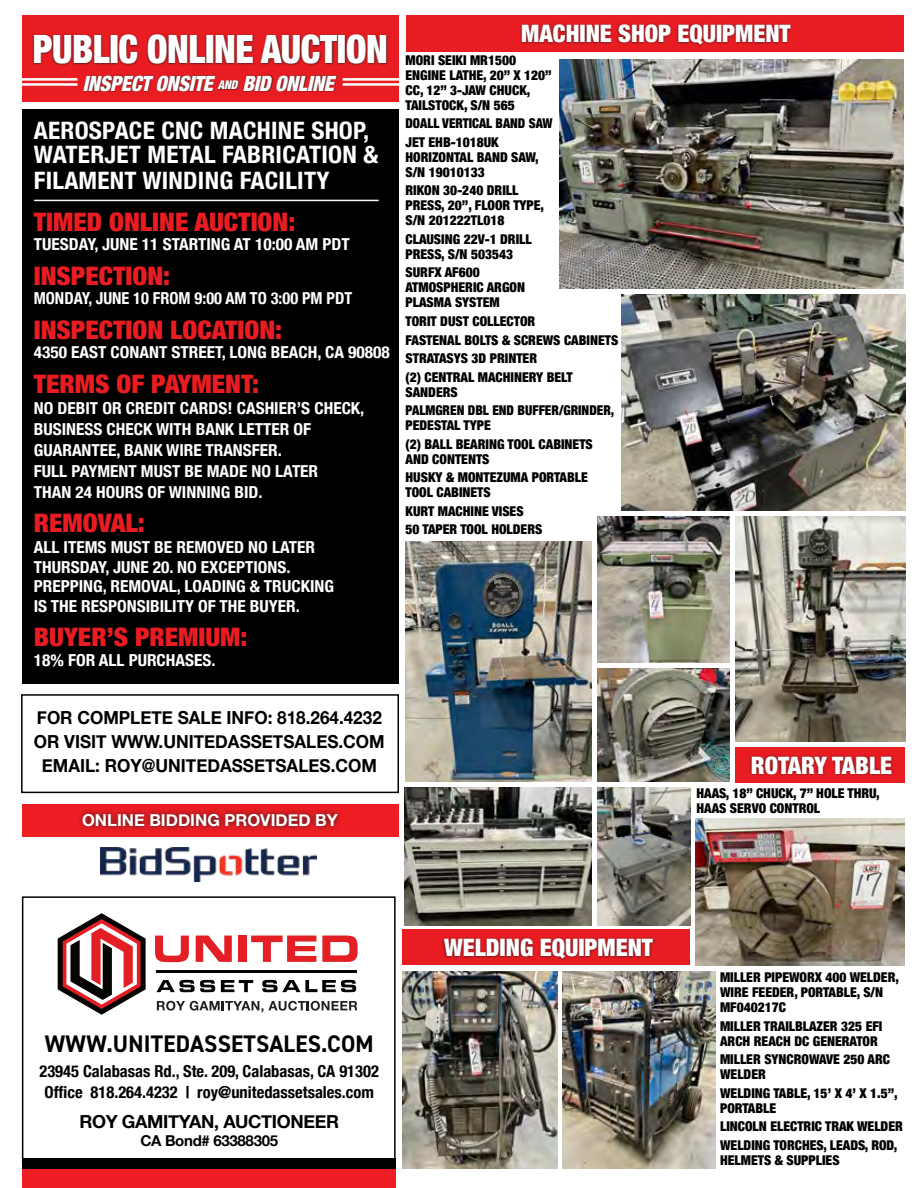
<style>
.page{position:relative;width:918px;height:1188px;background:#fff}
.page>*{position:absolute;margin:0;border:0;box-sizing:border-box;transform-origin:0 0}
.t1{font:900 condensed 39px "Helvetica Neue";letter-spacing:-.01em;color:#fff;scale:.94 1}
.t2{font:900 condensed 25.5px "Helvetica Neue";color:#e91c22;scale:1.05 1}
.t3{font:700 condensed 24px/24.8px "Helvetica Neue";letter-spacing:.01em;color:#fff;scale:1.05 1}
.t4{font:900 condensed 24px "Helvetica Neue";color:#fff}
.t5{font:700 24px "DIN2014";letter-spacing:.01em;color:#000;scale:.96 1}
.t6{font:italic 900 condensed 21px "Helvetica Neue";color:#fff;scale:.96 1}
.t7{font:700 18px/24px "Helvetica Neue";color:#000;text-align:center;scale:.95 1}
.t8{font:700 18px "Helvetica Neue";letter-spacing:-.02em;color:#000}
.t9{font:700 condensed 16.5px/21px "Helvetica Neue";color:#fff;scale:1.05 1}
.t10{font:700 condensed 16.5px/21px "Helvetica Neue";color:#000;text-align:center}
.t11{font:700 condensed 16.5px "Helvetica Neue";color:#fff}
.t12{font:700 16.5px "Helvetica Neue";color:#fff}
.t13{font:700 15px "Helvetica Neue";letter-spacing:-.02em;color:#000}
.t14{font:900 condensed 13.5px/15px "Helvetica Neue";color:#000}
.t15{font:900 condensed 13.5px/18.5px "Helvetica Neue";color:#000;scale:.96 1}
.s1{font-size:12px}
</style>
<div class="page">
<img style="left:559px;top:59px;width:345px;height:229px">
<img style="left:622px;top:295px;width:283px;height:216px">
<img style="left:598px;top:517px;width:131px;height:145px">
<img style="left:598px;top:669px;width:131px;height:113px">
<img style="left:735px;top:517px;width:170px;height:224px">
<img style="left:404px;top:787px;width:188px;height:138px">
<img style="left:598px;top:787px;width:92px;height:138px">
<img style="left:402px;top:971px;width:155px;height:197px">
<img style="left:563px;top:971px;width:153px;height:197px">
<div style="left:22px;top:1168px;width:374px;height:20px;background:#ee1d23"></div>
<svg style="left:155px;top:936px;width:34px;height:26px"></svg>
<svg style="left:196px;top:936px;width:36px;height:26px"></svg>
<div style="left:239px;top:936px;width:8px;height:26px;background:#e31e24"></div>
<svg style="left:251px;top:936px;width:65px;height:26px"></svg>
<svg style="left:322px;top:936px;width:36px;height:26px"></svg>
<svg style="left:156px;top:980px;width:59px;height:12px"></svg>
<svg style="left:221px;top:980px;width:32px;height:12px"></svg>
<svg style="left:262px;top:980px;width:94px;height:12px"></svg>
<hr style="left:156px;top:970px;width:201px;height:3px;background:#040503">
<svg style="left:58px;top:913px;width:88px;height:102px"></svg>
<svg style="left:157px;top:1001px;width:200px;height:12px"></svg>
<div style="left:22px;top:896px;width:374px;height:268px;border:2px solid #000"></div>
<div style="left:22px;top:15px;width:376px;height:87px;background:#e91c22"></div>
<svg style="left:32px;top:33px;width:357px;height:33px"></svg>
<svg style="left:83px;top:75px;width:255px;height:17px"></svg>
<hr style="left:20px;top:78px;width:57px;height:3px;background:#fff">
<hr style="left:20px;top:83px;width:57px;height:3px;background:#fff">
<hr style="left:343px;top:78px;width:57px;height:3px;background:#fff">
<hr style="left:343px;top:83px;width:57px;height:3px;background:#fff">
<div style="left:22px;top:1158px;width:374px;height:11px;background:#000"></div>
<div style="left:22px;top:804px;width:377px;height:33px;background:#ee1d23"></div>
<div style="left:77px;top:808px;width:267px;height:24px;background:#231f20;opacity:.87"></div>
<div style="left:22px;top:110px;width:376px;height:574px;background:#000"></div>
<img style="left:100px;top:847px;width:217px;height:35px">
<hr style="left:34px;top:200px;width:345px;height:1px;background:#fafafa">
<div style="left:21px;top:694px;width:378px;height:99px;border:2px solid #000"></div>
<div style="left:406px;top:15px;width:498px;height:37px;background:#e91c22"></div>
<div style="left:519px;top:22px;width:275px;height:26px;background:#231f20;opacity:.75"></div>
<div style="left:402px;top:929px;width:288px;height:36px;background:#e91c22"></div>
<div style="left:441px;top:936px;width:215px;height:26px;background:#231f20;opacity:.75"></div>
<div style="left:735px;top:747px;width:170px;height:36px;background:#e91c22"></div>
<div style="left:749px;top:754px;width:145px;height:22px;background:#231f20;opacity:.75"></div>
<img style="left:696px;top:819px;width:209px;height:147px">
<img style="left:406px;top:541px;width:186px;height:241px">
<h1 class="t1" style="left:33px;top:17px;width:379px">PUBLIC ONLINE AUCTION</h1>
<h3 class="t6" style="left:83px;top:66px;width:270px">INSPECTONSITE<span class="s1">AND</span> BIDONLINE</h3>
<h3 class="t3" style="left:34px;top:117px;width:330px">AEROSPACE CNC MACHINE SHOP,<br>WATERJET METAL FABRICATION &amp;<br>FILAMENT WINDING FACILITY</h3>
<h2 class="t2" style="left:34px;top:201px;width:251px">TIMED ONLINE AUCTION:</h2>
<p class="t9" style="left:34px;top:233px;width:303px">TUESDAY, JUNE 11 STARTING AT 10:00 AM PDT</p>
<h2 class="t2" style="left:34px;top:255px;width:131px">INSPECTION:</h2>
<p class="t11" style="left:34px;top:285px;width:320px">MONDAY, JUNE 10 FROM 9:00 AM TO 3:00 PM PDT</p>
<h2 class="t2" style="left:34px;top:309px;width:238px">INSPECTION LOCATION:</h2>
<p class="t9" style="left:34px;top:341px;width:341px">4350 EAST CONANT STREET, LONG BEACH, CA 90808</p>
<h2 class="t2" style="left:34px;top:363px;width:216px">TERMS OF PAYMENT:</h2>
<p class="t9" style="left:34px;top:396px;width:316px">NO DEBIT OR CREDIT CARDS! CASHIER’S CHECK, BUSINESS CHECK WITH BANK LETTER OF GUARANTEE, BANK WIRE TRANSFER.<br>FULL PAYMENT MUST BE MADE NO LATER<br>THAN 24 HOURS OF WINNING BID.</p>
<h2 class="t2" style="left:34px;top:502px;width:107px">REMOVAL:</h2>
<p class="t9" style="left:34px;top:536px;width:287px;line-height:19.5px">ALL ITEMS MUST BE REMOVED NO LATER THURSDAY, JUNE 20. NO EXCEPTIONS.<br>PREPPING, REMOVAL, LOADING &amp; TRUCKING IS THE RESPONSIBILITY OF THE BUYER.</p>
<h2 class="t2" style="left:34px;top:616px;width:205px">BUYER’S PREMIUM:</h2>
<p class="t9" style="left:34px;top:648px;width:175px">18% FOR ALL PURCHASES.</p>
<h3 class="t4" style="left:521px;top:14px;width:271px">MACHINE SHOP EQUIPMENT</h3>
<p class="t14" style="left:406px;top:52px;width:148px">MORI SEIKI MR1500<br>ENGINE LATHE, 20” X 120”<br>CC, 12” 3-JAW CHUCK,<br>TAILSTOCK, S/N 565</p>
<p class="t15" style="left:406px;top:113px;width:155px">DOALL VERTICAL BAND SAW<br>JET EHB-1018UK</p>
<p class="t14" style="left:406px;top:149px;width:135px">HORIZONTAL BAND SAW,<br>S/N 19010133</p>
<p class="t14" style="left:406px;top:182px;width:140px">RIKON 30-240 DRILL<br>PRESS, 20”, FLOOR TYPE,<br>S/N 201222TL018</p>
<p class="t14" style="left:406px;top:231px;width:128px">CLAUSING 22V-1 DRILL<br>PRESS, S/N 503543</p>
<p class="t14" style="left:406px;top:264px;width:121px">SURFX AF600<br>ATMOSPHERIC ARGON<br>PLASMA SYSTEM</p>
<p class="t14" style="left:406px;top:311px;width:214px;line-height:18.5px">TORIT DUST COLLECTOR<br>FASTENAL BOLTS &amp; SCREWS CABINETS<br>STRATASYS 3D PRINTER<br>(2) CENTRAL MACHINERY BELT</p>
<p class="t14" style="left:406px;top:382px;width:210px;line-height:18.6px">SANDERS<br>PALMGREN DBL END BUFFER/GRINDER,</p>
<p class="t14" style="left:406px;top:415px;width:189px;line-height:18.5px">PEDESTAL TYPE<br>(2) BALL BEARING TOOL CABINETS</p>
<p class="t14" style="left:406px;top:449px;width:184px;line-height:18.5px">AND CONTENTS<br>HUSKY &amp; MONTEZUMA PORTABLE</p>
<p class="t14" style="left:406px;top:482px;width:138px;line-height:18.5px">TOOL CABINETS<br>KURT MACHINE VISES<br>50 TAPER TOOL HOLDERS</p>
<h3 class="t7" style="left:34px;top:706px;width:371px">FOR COMPLETE SALE INFO: 818.264.4232<br>OR VISIT WWW.UNITEDASSETSALES.COM<br>EMAIL: ROY@UNITEDASSETSALES.COM</h3>
<p class="t12" style="left:82px;top:807px;width:257px">ONLINE BIDDING PROVIDED BY</p>
<h3 class="t4" style="left:751px;top:746px;width:143px">ROTARY TABLE</h3>
<p class="t14" style="left:696px;top:785px;width:185px">HAAS, 18” CHUCK, 7” HOLE THRU,<br>HAAS SERVO CONTROL</p>
<h3 class="t5" style="left:45px;top:1028px;width:344px">WWW.UNITEDASSETSALES.COM</h3>
<p class="t10" style="left:39px;top:1059px;width:341px">23945 Calabasas Rd., Ste. 209, Calabasas, CA 91302<br>Office 818.264.4232 | roy@unitedassetsales.com</p>
<h3 class="t8" style="left:79px;top:1107px;width:261px">ROY GAMITYAN, AUCTIONEER</h3>
<p class="t13" style="left:140px;top:1129px;width:139px">CA Bond# 63388305</p>
<h3 class="t4" style="left:444px;top:928px;width:210px">WELDING EQUIPMENT</h3>
<p class="t14" style="left:720px;top:969px;width:180px">MILLER PIPEWORX 400 WELDER,<br>WIRE FEEDER, PORTABLE, S/N<br>MF040217C</p>
<p class="t14" style="left:720px;top:1018px;width:164px">MILLER TRAILBLAZER 325 EFI<br>ARCH REACH DC GENERATOR</p>
<p class="t14" style="left:720px;top:1051px;width:172px">MILLER SYNCROWAVE 250 ARC<br>WELDER</p>
<p class="t14" style="left:720px;top:1085px;width:179px">WELDING TABLE, 15’ X 4’ X 1.5”,<br>PORTABLE</p>
<p class="t14" style="left:720px;top:1117px;width:184px;line-height:18.5px">LINCOLN ELECTRIC TRAK WELDER<br>WELDING TORCHES, LEADS, ROD,</p>
<p class="t14" style="left:720px;top:1152px;width:121px">HELMETS &amp; SUPPLIES</p>
</div>
